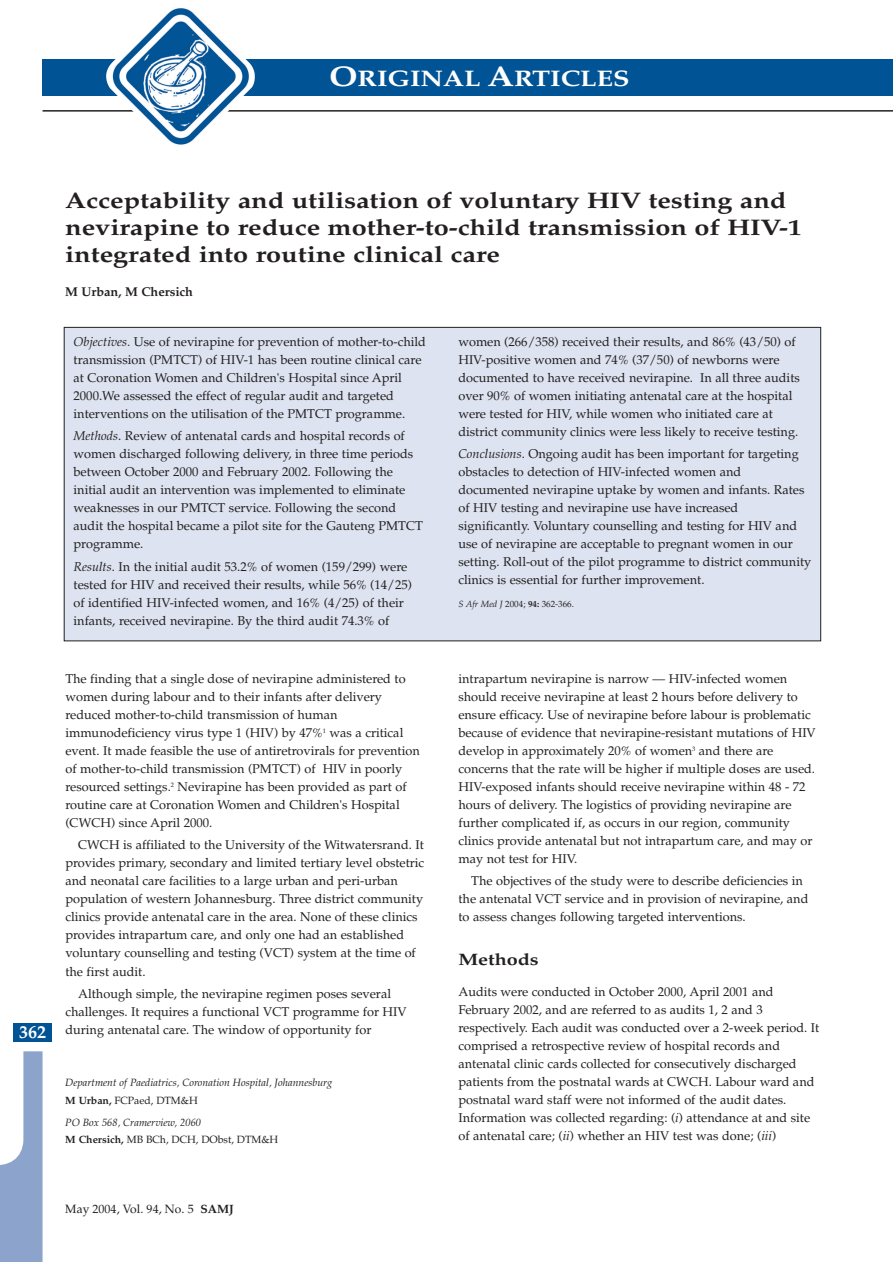
<style>
.page{position:relative;width:893px;height:1262px;background:#fff}
.page>*{position:absolute;margin:0;border:0;box-sizing:border-box;transform-origin:0 0}
.t1{font:700 22.5px/27px "Palatino";color:#231f20;scale:1.2 1}
.t2{font:700 22.5px "Palatino";color:#fff;scale:1.2 1}
.t3{font:700 18px "Palatino";color:#fff}
.t4{font:700 16.5px "Palatino";color:#231f20;scale:1.2 1}
.t5{font:12.75px/18px "Palatino";color:#231f20}
.t6{font:700 12.75px "Palatino";color:#231f20}
.t7{font:12px "Palatino";color:#231f20}
.t8{font:italic 10.5px/17.7px "Palatino";color:#231f20}
.t9{font:9px "Palatino";color:#231f20}
.s1{font-size:28.5px}
.s2{font-style:italic}
.s3{font-weight:700}
.s4{font-weight:700;font-style:normal}
.s5{font-style:normal}
</style>
<div class="page">
<div style="left:14px;top:1023px;width:38px;height:19px;background:#005495"></div>
<div style="left:43px;top:59px;width:849px;height:36px;background:#005495"></div>
<svg style="left:0;top:1051px;width:43px;height:211px"></svg>
<hr style="left:43px;top:110px;width:849px;height:2px;background:#231f20">
<img style="left:106px;top:8px;width:149px;height:137px">
<div style="left:64px;top:327px;width:756px;height:314px;background:#dde3f0"></div>
<h1 class="t2" style="left:329px;top:69px;width:252px"><span class="s1">O</span>RIGINAL <span class="s1">A</span>RTICLES</h1>
<h2 class="t3" style="left:19px;top:1025px;width:28px">362</h2>
<h1 class="t1" style="left:65px;top:189px;width:615px">Acceptability and utilisation of voluntary HIV testing and nevirapine to reduce mother-to-child transmission of HIV-1 integrated into routine clinical care</h1>
<p class="t6" style="left:65px;top:286px;width:129px">M Urban, M Chersich</p>
<p class="t5" style="left:74px;top:334px;width:354px"><span class="s2">Objectives.</span> Use of nevirapine for prevention of mother-to-child transmission (PMTCT) of HIV-1 has been routine clinical care at Coronation Women and Children's Hospital since April 2000.We assessed the effect of regular audit and targeted interventions on the utilisation of the PMTCT programme.</p>
<p class="t5" style="left:74px;top:428px;width:351px"><span class="s2">Methods</span>. Review of antenatal cards and hospital records of women discharged following delivery, in three time periods between October 2000 and February 2002. Following the initial audit an intervention was implemented to eliminate weaknesses in our PMTCT service. Following the second audit the hospital became a pilot site for the Gauteng PMTCT programme.</p>
<p class="t5" style="left:74px;top:559px;width:340px"><span class="s2">Results</span>. In the initial audit 53.2% of women (159/299) were tested for HIV and received their results, while 56% (14/25) of identified HIV-infected women, and 16% (4/25) of their infants, received nevirapine. By the third audit 74.3% of</p>
<p class="t5" style="left:458px;top:334px;width:343px">women (266/358) received their results, and 86% (43/50) of HIV-positive women and 74% (37/50) of newborns were documented to have received nevirapine. In all three audits over 90% of women initiating antenatal care at the hospital were tested for HIV, while women who initiated care at district community clinics were less likely to receive testing.</p>
<p class="t5" style="left:458px;top:446px;width:354px"><span class="s2">Conclusions</span>. Ongoing audit has been important for targeting obstacles to detection of HIV-infected women and documented nevirapine uptake by women and infants. Rates of HIV testing and nevirapine use have increased significantly. Voluntary counselling and testing for HIV and use of nevirapine are acceptable to pregnant women in our setting. Roll-out of the pilot programme to district community clinics is essential for further improvement.</p>
<p class="t9" style="left:458px;top:600px;width:117px"><span class="s2">S Afr Med J</span> 2004; <span class="s3">94:</span> 362-366.</p>
<p class="t5" style="left:65px;top:671px;width:356px">The finding that a single dose of nevirapine administered to women during labour and to their infants after delivery reduced mother-to-child transmission of human immunodeficiency virus type 1 (HIV) by 47%<sup>1</sup> was a critical event. It made feasible the use of antiretrovirals for prevention of mother-to-child transmission (PMTCT) of HIV in poorly resourced settings.<sup>2</sup> Nevirapine has been provided as part of routine care at Coronation Women and Children's Hospital (CWCH) since April 2000.</p>
<p class="t5" style="left:65px;top:837px;width:360px;text-indent:13px">CWCH is affiliated to the University of the Witwatersrand. It provides primary, secondary and limited tertiary level obstetric and neonatal care facilities to a large urban and peri-urban population of western Johannesburg. Three district community clinics provide antenatal care in the area. None of these clinics provides intrapartum care, and only one had an established voluntary counselling and testing (VCT) system at the time of the first audit.</p>
<p class="t5" style="left:65px;top:985px;width:343px;text-indent:13px">Although simple, the nevirapine regimen poses several challenges. It requires a functional VCT programme for HIV during antenatal care. The window of opportunity for</p>
<p class="t8" style="left:65px;top:1074px;width:268px">Department of Paediatrics, Coronation Hospital, Johannesburg<br><span class="s4">M Urban,</span> <span class="s5">FCPaed, DTM&amp;H</span></p>
<p class="t8" style="left:65px;top:1114px;width:214px">PO Box 568, Cramerview, 2060<br><span class="s4">M Chersich,</span> <span class="s5">MB BCh, DCH, DObst, DTM&amp;H</span></p>
<p class="t5" style="left:458px;top:671px;width:359px">intrapartum nevirapine is narrow — HIV-infected women should receive nevirapine at least 2 hours before delivery to ensure efficacy. Use of nevirapine before labour is problematic because of evidence that nevirapine-resistant mutations of HIV develop in approximately 20% of women<sup>3</sup> and there are concerns that the rate will be higher if multiple doses are used.<br>HIV-exposed infants should receive nevirapine within 48 - 72 hours of delivery. The logistics of providing nevirapine are further complicated if, as occurs in our region, community clinics provide antenatal but not intrapartum care, and may or may not test for HIV.</p>
<p class="t5" style="left:458px;top:873px;width:351px;text-indent:13px">The objectives of the study were to describe deficiencies in the antenatal VCT service and in provision of nevirapine, and to assess changes following targeted interventions.</p>
<p class="t4" style="left:458px;top:953px;width:68px">Methods</p>
<p class="t5" style="left:458px;top:984px;width:362px">Audits were conducted in October 2000, April 2001 and February 2002, and are referred to as audits 1, 2 and 3 respectively. Each audit was conducted over a 2-week period. It comprised a retrospective review of hospital records and antenatal clinic cards collected for consecutively discharged patients from the postnatal wards at CWCH. Labour ward and postnatal ward staff were not informed of the audit dates.<br>Information was collected regarding: (<span class="s2">i</span>) attendance at and site of antenatal care; (<span class="s2">ii</span>) whether an HIV test was done; (<span class="s2">iii</span>)</p>
<p class="t7" style="left:65px;top:1203px;width:170px">May 2004, Vol. 94, No. 5 <span class="s3">SAMJ</span></p>
</div>
